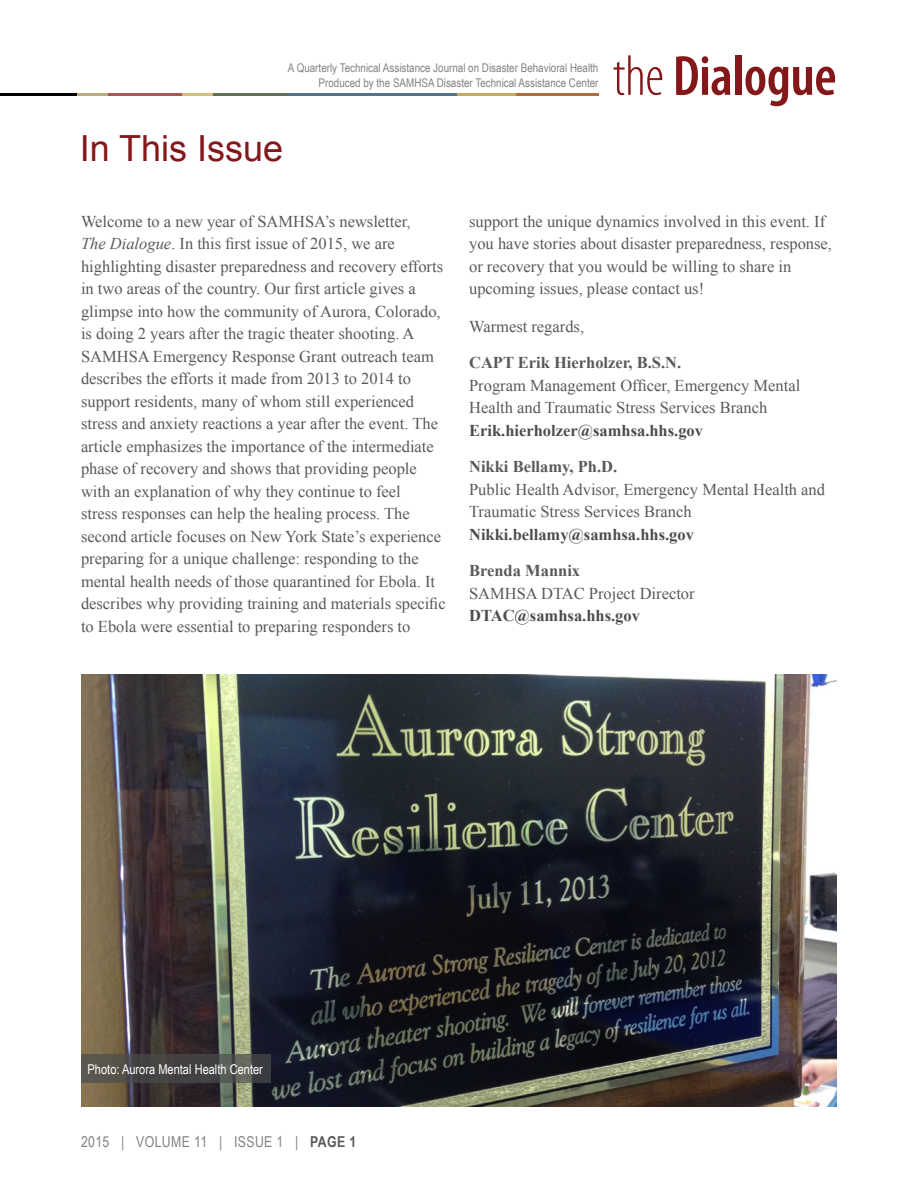
<style>
.page{position:relative;width:918px;height:1188px;background:#fff}
.page>*{position:absolute;margin:0;border:0;box-sizing:border-box;transform-origin:0 0}
.t1{font:600 condensed 57px "Myriad Pro";letter-spacing:-.01em;color:#84171a}
.Heading_1{font:36px "Arial";color:#84171a}
.Body_Text{font:16.5px/22.5px "Times New Roman";color:#58595b}
.t2{font:15px "Arial Narrow";letter-spacing:.025em;color:#828284}
.t3{font:13.5px "Arial Narrow";color:#fff}
.t4{font:12px/14.2px "Arial Narrow";color:#828284;text-align:right}
.s1{font-weight:300}
.s2{font-style:italic}
.s3{font-weight:700}
.s4{font-weight:700;color:#4b4c4d}
.s5{font-weight:700;color:#58595b}
</style>
<div class="page">
<hr style="left:515px;top:93px;width:83px;height:3px;background:#b56c3b">
<hr style="left:287px;top:93px;width:172px;height:3px;background:#52738d">
<hr style="left:457px;top:93px;width:59px;height:3px;background:#c6ab5c">
<hr style="left:212px;top:93px;width:75px;height:3px;background:#616f57">
<hr style="left:107px;top:93px;width:75px;height:3px;background:#b15551">
<hr style="left:182px;top:93px;width:30px;height:3px;background:#d6bd7a">
<hr style="left:0;top:93px;width:77px;height:3px;background:#000">
<hr style="left:77px;top:93px;width:31px;height:3px;background:#bcae78">
<img style="left:81px;top:674px;width:756px;height:433px">
<svg style="left:81px;top:1055px;width:190px;height:28px;background:#4c4b49"></svg>
<p class="t4" style="left:288px;top:61px;width:312px">A Quarterly Technical Assistance Journal on Disaster Behavioral Health<br>Produced by the SAMHSA Disaster Technical Assistance Center</p>
<h1 class="t1" style="left:613px;top:45px;width:225px"><span class="s1">the</span> Dialogue</h1>
<h1 class="Heading_1" style="left:80px;top:125px;width:205px">In This Issue</h1>
<p class="Body_Text" style="left:81px;top:210px;width:366px">Welcome to a new year of SAMHSA’s newsletter,<br><span class="s2">The Dialogue</span>. In this first issue of 2015, we are highlighting disaster preparedness and recovery efforts in two areas of the country. Our first article gives a glimpse into how the community of Aurora, Colorado, is doing 2 years after the tragic theater shooting. A SAMHSA Emergency Response Grant outreach team describes the efforts it made from 2013 to 2014 to support residents, many of whom still experienced stress and anxiety reactions a year after the event. The article emphasizes the importance of the intermediate phase of recovery and shows that providing people with an explanation of why they continue to feel<br>stress responses can help the healing process. The second article focuses on New York State’s experience preparing for a unique challenge: responding to the mental health needs of those quarantined for Ebola. It describes why providing training and materials specific to Ebola were essential to preparing responders to</p>
<p class="Body_Text" style="left:469px;top:210px;width:364px">support the unique dynamics involved in this event. If you have stories about disaster preparedness, response, or recovery that you would be willing to share in upcoming issues, please contact us!</p>
<p class="Body_Text" style="left:469px;top:315px;width:117px">Warmest regards,</p>
<p class="Body_Text" style="left:469px;top:351px;width:333px"><span class="s3">CAPT Erik Hierholzer, B.S.N.<br></span>Program Management Officer, Emergency Mental Health and Traumatic Stress Services Branch <span class="s4">Erik.hierholzer@samhsa.hhs.gov</span></p>
<p class="Body_Text" style="left:469px;top:455px;width:358px"><span class="s3">Nikki Bellamy, Ph.D.<br></span>Public Health Advisor, Emergency Mental Health and Traumatic Stress Services Branch <span class="s4">Nikki.bellamy@samhsa.hhs.gov</span></p>
<p class="Body_Text" style="left:469px;top:559px;width:227px"><span class="s3">Brenda Mannix<br></span>SAMHSA DTAC Project Director<br><span class="s4">DTAC@samhsa.hhs.gov</span></p>
<p class="t3" style="left:88px;top:1059px;width:177px">Photo: Aurora Mental Health Center</p>
<p class="t2" style="left:81px;top:1131px;width:277px">2015 | VOLUME 11 | ISSUE 1 | <span class="s5">PAGE 1</span></p>
</div>
